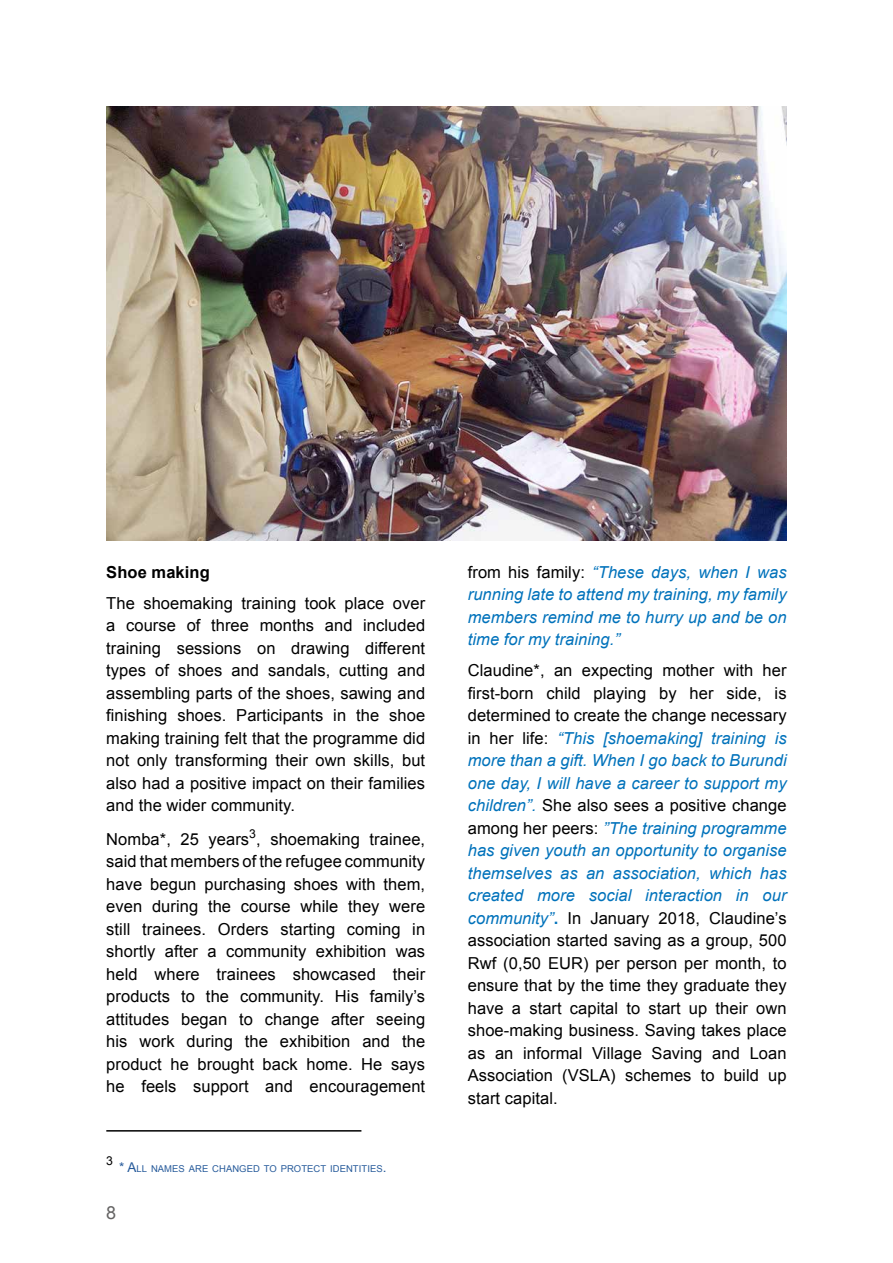
<style>
.page{position:relative;width:893px;height:1263px;background:#fff}
.page>*{position:absolute;margin:0;border:0;box-sizing:border-box;transform-origin:0 0}
.t1{font:18px "Arial";color:#646363}
.t2{font:16.5px/22.5px "Arial";letter-spacing:.005em;color:#000;text-align:justify}
.t3{font:italic 16.5px/22.5px "Arial";letter-spacing:.005em;color:#0072bb;text-align:justify}
.t4{font:700 16.5px "Arial";letter-spacing:.005em;color:#000}
.t5{font:12.3px "Arial";color:#000}
.t6{font:9.45px "Arial";letter-spacing:.005em;color:#275b9b}
.s1{font-size:13.5px}
.s2{font-style:normal;color:#000}
.s3{font-style:italic;color:#0072bb}
.s4{font-weight:700;color:#0072bb}
</style>
<div class="page">
<hr style="left:106px;top:1130px;width:255px;height:1px;background:#000">
<img style="left:106px;top:106px;width:681px;height:434px">
<p class="t4" style="left:106px;top:561px;width:105px">Shoe making</p>
<p class="t2" style="left:106px;top:592px;width:320px">The shoemaking training took place over a course of three months and included training sessions on drawing different types of shoes and sandals, cutting and assembling parts of the shoes, sawing and finishing shoes. Participants in the shoe making training felt that the programme did not only transforming their own skills, but also had a positive impact on their families and the wider community.</p>
<p class="t2" style="left:106px;top:828px;width:320px">Nomba*, 25 years<sup>3</sup>, shoemaking trainee, said that members of the refugee community have begun purchasing shoes with them, even during the course while they were still trainees. Orders starting coming in shortly after a community exhibition was held where trainees showcased their products to the community. His family’s attitudes began to change after seeing his work during the exhibition and the product he brought back home. He says he feels support and encouragement</p>
<p class="t5" style="left:106px;top:1153px;width:8px">3</p>
<p class="t6" style="left:119px;top:1163px;width:269px"><span class="s1">* A</span>LL NAMES ARE CHANGED TO PROTECT IDENTITIES<span class="s1">.</span></p>
<p class="t1" style="left:106px;top:1200px;width:12px">8</p>
<p class="t3" style="left:468px;top:561px;width:320px"><span class="s2">from his family:</span> “These days, when I was running late to attend my training, my family members remind me to hurry up and be on time for my training.”</p>
<p class="t2" style="left:468px;top:659px;width:320px">Claudine*, an expecting mother with her first-born child playing by her side, is determined to create the change necessary in her life: <span class="s3">“This [shoemaking] training is more than a gift. When I go back to Burundi one day, I will have a career to support my children”.</span> She also sees a positive change among her peers: <span class="s3">”The training programme has given youth an opportunity to organise themselves as an association, which has created more social interaction in our community”</span><span class="s4">.</span> In January 2018, Claudine’s association started saving as a group, 500<br>Rwf (0,50 EUR) per person per month, to ensure that by the time they graduate they have a start capital to start up their own shoe-making business. Saving takes place as an informal Village Saving and Loan Association (VSLA) schemes to build up start capital.</p>
</div>
